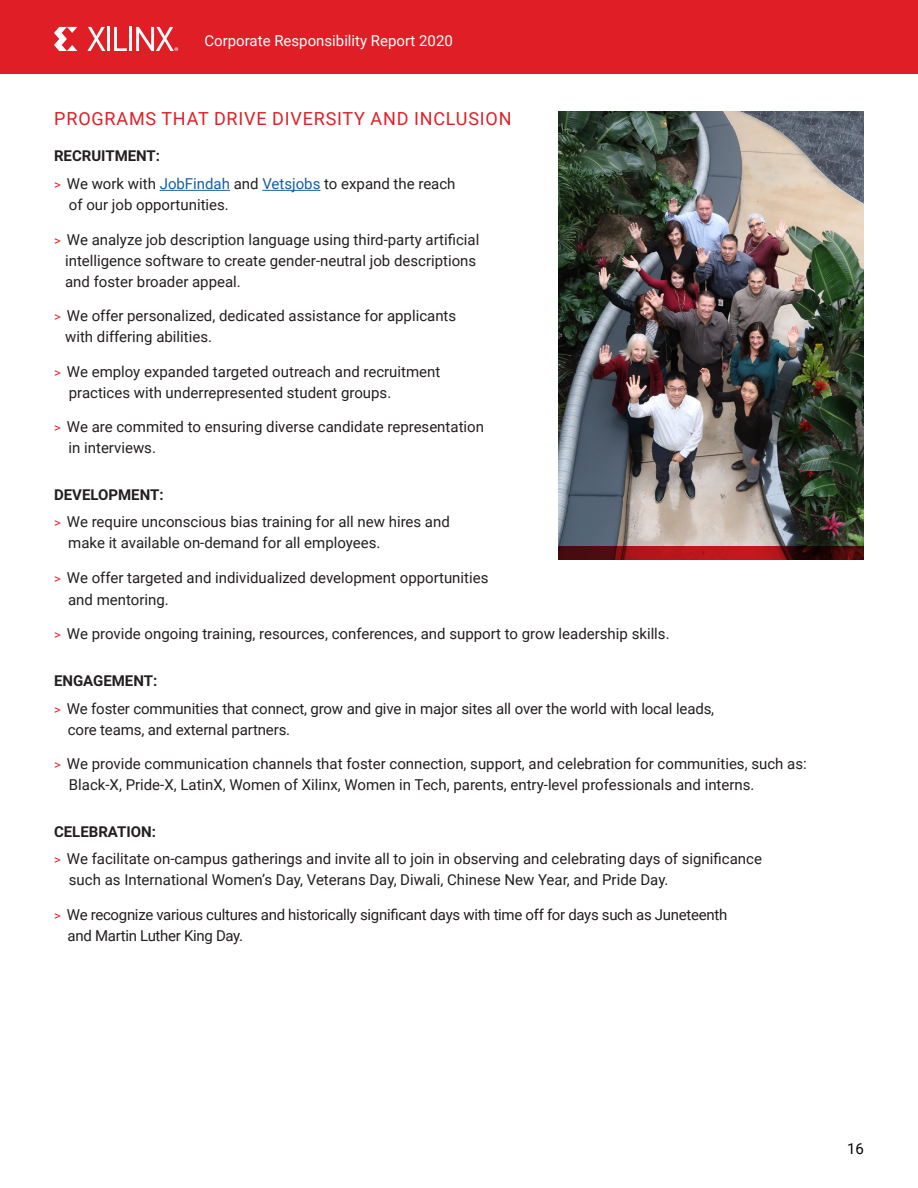
<style>
.page{position:relative;width:918px;height:1188px;background:#fff}
.page>*{position:absolute;margin:0;border:0;box-sizing:border-box;transform-origin:0 0}
.Body_Bold{font:18px "Roboto";letter-spacing:.045em;color:#e01e25}
.Body_Bold-2{font:15px/21px "Roboto";color:#231f20}
.Body_Bold-3{font:15px/21px "Roboto";letter-spacing:-.02em;color:#231f20}
.Body_Bold-4{font:700 15px "Roboto";color:#231f20}
.t1{font:15px "Roboto";color:#fff}
.t2{font:15px "Roboto";color:#040503}
.s1{font-size:12.75px;color:#eb1d23}
.s2{color:#175d9e}
</style>
<div class="page">
<div style="left:0;top:0;width:918px;height:74px;background:#e01e25"></div>
<svg style="left:54px;top:27px;width:23px;height:24px"></svg>
<svg style="left:87px;top:27px;width:18px;height:24px"></svg>
<hr style="left:107px;top:27px;width:3px;height:24px;background:#fff">
<svg style="left:114px;top:27px;width:13px;height:24px"></svg>
<hr style="left:129px;top:27px;width:3px;height:24px;background:#fff">
<svg style="left:136px;top:27px;width:42px;height:24px"></svg>
<hr style="left:160px;top:190px;width:70px;height:1px;background:#175d9e">
<hr style="left:262px;top:190px;width:58px;height:1px;background:#175d9e">
<img style="left:559px;top:111px;width:305px;height:435px">
<svg style="left:559px;top:546px;width:305px;height:13px;background:#7e1013"></svg>
<p class="t1" style="left:204px;top:30px;width:250px">Corporate Responsibility Report 2020</p>
<p class="Body_Bold" style="left:54px;top:106px;width:459px">PROGRAMS THAT DRIVE DIVERSITY AND INCLUSION</p>
<p class="Body_Bold-4" style="left:54px;top:146px;width:108px">RECRUITMENT:</p>
<p class="Body_Bold-2" style="left:69px;top:173px;width:388px;text-indent:-15px"><span class="s1">&gt;</span> We work with <span class="s2">JobFindah</span> and <span class="s2">Vetsjobs</span> to expand the reach of our job opportunities.</p>
<p class="Body_Bold-2" style="left:65px;top:228px;width:416px;text-indent:-11px"><span class="s1">&gt;</span> We analyze job description language using third-party artificial intelligence software to create gender-neutral job descriptions and foster broader appeal.</p>
<p class="Body_Bold-2" style="left:65px;top:305px;width:393px;text-indent:-11px"><span class="s1">&gt;</span> We offer personalized, dedicated assistance for applicants with differing abilities.</p>
<p class="Body_Bold-2" style="left:69px;top:360px;width:373px;text-indent:-15px"><span class="s1">&gt;</span> We employ expanded targeted outreach and recruitment practices with underrepresented student groups.</p>
<p class="Body_Bold-2" style="left:69px;top:416px;width:417px;text-indent:-15px"><span class="s1">&gt;</span> We are commited to ensuring diverse candidate representation in interviews.</p>
<p class="Body_Bold-4" style="left:54px;top:484px;width:111px">DEVELOPMENT:</p>
<p class="Body_Bold-2" style="left:68px;top:511px;width:383px;text-indent:-14px"><span class="s1">&gt;</span> We require unconscious bias training for all new hires and make it available on-demand for all employees.</p>
<p class="Body_Bold-2" style="left:68px;top:566px;width:422px;line-height:21.9px;text-indent:-14px"><span class="s1">&gt;</span> We offer targeted and individualized development opportunities and mentoring.</p>
<p class="Body_Bold-2" style="left:54px;top:623px;width:617px"><span class="s1">&gt;</span> We provide ongoing training, resources, conferences, and support to grow leadership skills.</p>
<p class="Body_Bold-4" style="left:54px;top:670px;width:105px">ENGAGEMENT:</p>
<p class="Body_Bold-2" style="left:68px;top:697px;width:648px;text-indent:-14px"><span class="s1">&gt;</span> We foster communities that connect, grow and give in major sites all over the world with local leads, core teams, and external partners.</p>
<p class="Body_Bold-2" style="left:69px;top:753px;width:739px;text-indent:-15px"><span class="s1">&gt;</span> We provide communication channels that foster connection, support, and celebration for communities, such as:<br>Black-X, Pride-X, LatinX, Women of Xilinx, Women in Tech, parents, entry-level professionals and interns.</p>
<p class="Body_Bold-4" style="left:54px;top:821px;width:104px">CELEBRATION:</p>
<p class="Body_Bold-2" style="left:69px;top:848px;width:695px;text-indent:-15px"><span class="s1">&gt;</span> We facilitate on-campus gatherings and invite all to join in observing and celebrating days of significance such as International Women’s Day, Veterans Day, Diwali, Chinese New Year, and Pride Day.</p>
<p class="Body_Bold-3" style="left:68px;top:903px;width:661px;text-indent:-14px"><span class="s1">&gt;</span> We recognize various cultures and historically significant days with time off for days such as Juneteenth and Martin Luther King Day.</p>
<p class="t2" style="left:847px;top:1138px;width:18px">16</p>
</div>
